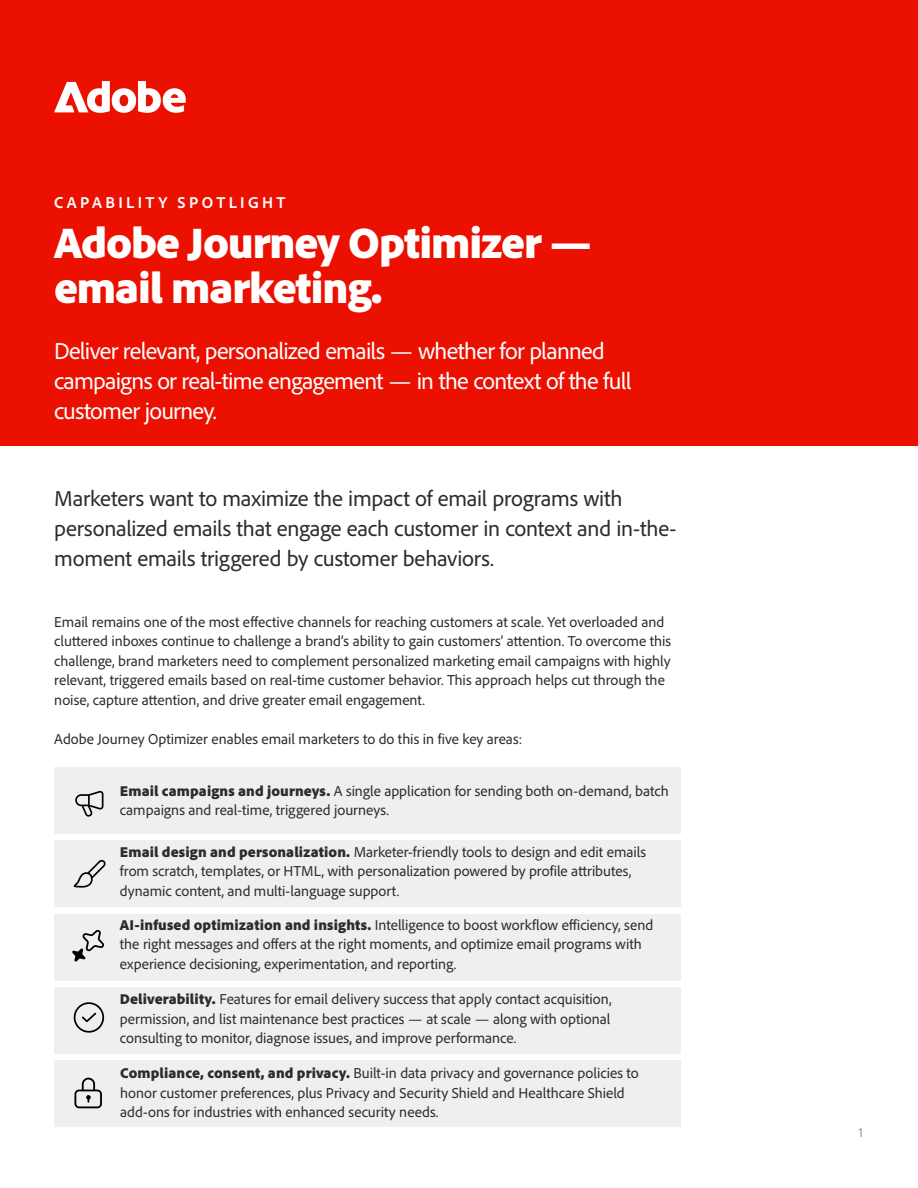
<style>
.page{position:relative;width:918px;height:1188px;background:#fff}
.page>*{position:absolute;margin:0;border:0;box-sizing:border-box;transform-origin:0 0}
.t1{font:900 45px/45px "Adobe Clean";letter-spacing:-.025em;color:#fff}
.t2{font:24px/30px "Adobe Clean";letter-spacing:-.03em;color:#fff}
.t3{font:22.5px/30px "Adobe Clean";letter-spacing:-.01em;color:#2c2c2c}
.t4{font:700 16.5px "Adobe Clean";letter-spacing:.2em;color:#fff}
.t5{font:15px/19.5px "Adobe Clean";color:#2c2c2c}
.t6{font:13.5px "Adobe Clean";color:#949598}
.s1{font-weight:900}
</style>
<div class="page">
<div style="left:0;top:0;width:918px;height:446px;background:#eb1000"></div>
<div style="left:54px;top:841px;width:626px;height:66px;background:#eef0ef"></div>
<div style="left:54px;top:768px;width:626px;height:66px;background:#eef0ef"></div>
<div style="left:54px;top:914px;width:626px;height:66px;background:#eef0ef"></div>
<div style="left:54px;top:987px;width:627px;height:67px;background:#eef0ef"></div>
<svg style="left:54px;top:81px;width:132px;height:32px"></svg>
<svg style="left:75px;top:790px;width:28px;height:27px"></svg>
<svg style="left:74px;top:860px;width:32px;height:28px"></svg>
<svg style="left:72px;top:930px;width:32px;height:32px"></svg>
<svg style="left:74px;top:1002px;width:30px;height:31px"></svg>
<div style="left:54px;top:1060px;width:627px;height:67px;background:#eef0ef"></div>
<svg style="left:74px;top:1078px;width:28px;height:30px"></svg>
<p class="t4" style="left:54px;top:191px;width:233px">CAPABILITY SPOTLIGHT</p>
<h1 class="t1" style="left:54px;top:219px;width:539px">Adobe Journey Optimizer — email marketing.</h1>
<h2 class="t2" style="left:54px;top:335px;width:579px">Deliver relevant, personalized emails — whether for planned campaigns or real-time engagement — in the context of the full customer journey.</h2>
<h3 class="t3" style="left:54px;top:483px;width:624px">Marketers want to maximize the impact of email programs with personalized emails that engage each customer in context and in-the&shy;moment emails triggered by customer behaviors.</h3>
<p class="t5" style="left:54px;top:611px;width:618px">Email remains one of the most effective channels for reaching customers at scale. Yet overloaded and cluttered inboxes continue to challenge a brand’s ability to gain customers’ attention. To overcome this challenge, brand marketers need to complement personalized marketing email campaigns with highly relevant, triggered emails based on real-time customer behavior. This approach helps cut through the noise, capture attention, and drive greater email engagement.</p>
<p class="t5" style="left:54px;top:728px;width:469px">Adobe Journey Optimizer enables email marketers to do this in five key areas:</p>
<p class="t5" style="left:120px;top:780px;width:550px"><span class="s1">Email campaigns and journeys.</span> A single application for sending both on-demand, batch campaigns and real-time, triggered journeys.</p>
<p class="t5" style="left:120px;top:842px;width:528px"><span class="s1">Email design and personalization.</span> Marketer-friendly tools to design and edit emails from scratch, templates, or HTML, with personalization powered by profile attributes, dynamic content, and multi-language support.</p>
<p class="t5" style="left:120px;top:915px;width:535px"><span class="s1">AI-infused optimization and insights.</span> Intelligence to boost workflow efficiency, send the right messages and offers at the right moments, and optimize email programs with experience decisioning, experimentation, and reporting.</p>
<p class="t5" style="left:120px;top:989px;width:493px;text-align:justify"><span class="s1">Deliverability.</span> Features for email delivery success that apply contact acquisition, permission, and list maintenance best practices — at scale — along with optional consulting to monitor, diagnose issues, and improve performance.</p>
<p class="t5" style="left:120px;top:1063px;width:520px"><span class="s1">Compliance, consent, and privacy.</span> Built-in data privacy and governance policies to honor customer preferences, plus Privacy and Security Shield and Healthcare Shield add-ons for industries with enhanced security needs.</p>
<p class="t6" style="left:859px;top:1124px;width:6px">1</p>
</div>
